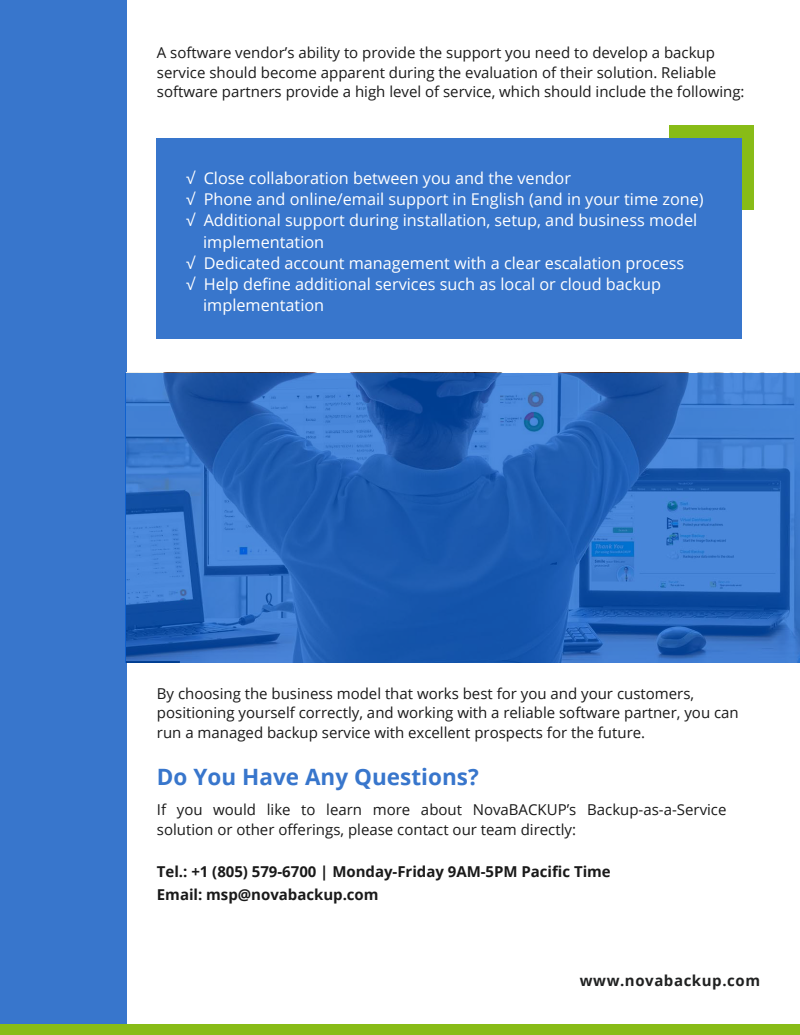
<style>
.page{position:relative;width:800px;height:1035px;background:#fff}
.page>*{position:absolute;margin:0;border:0;box-sizing:border-box;transform-origin:0 0}
.t1{font:700 22.5px "Open Sans";color:#3876cc}
.t2{font:16.25px "Open Sans";color:#fff}
.t3{font:15px/19.7px "Open Sans";color:#1a1a1a}
.t4{font:700 15px/22.5px "Open Sans";color:#1a1a1a}
.t5{font:700 15px "Open Sans";letter-spacing:.04em;color:#202121}
</style>
<div class="page">
<div style="left:0;top:0;width:126px;height:1035px;background:#3876cc"></div>
<div style="left:669px;top:125px;width:84px;height:84px;background:#88bc17"></div>
<div style="left:157px;top:138px;width:584px;height:201px;background:#3876cc"></div>
<svg style="left:126px;top:373px;width:674px;height:290px;background:#2a67bb"></svg>
<div style="left:0;top:1024px;width:800px;height:11px;background:#88bc17"></div>
<p class="t3" style="left:157px;top:42px;width:589px">A software vendor’s ability to provide the support you need to develop a backup service should become apparent during the evaluation of their solution. Reliable software partners provide a high level of service, which should include the following:</p>
<p class="t2" style="left:186px;top:167px;width:386px">√ Close collaboration between you and the vendor</p>
<p class="t2" style="left:186px;top:188px;width:519px">√ Phone and online/email support in English (and in your time zone)</p>
<p class="t2" style="left:186px;top:209px;width:512px">√ Additional support during installation, setup, and business model</p>
<p class="t2" style="left:203px;top:230px;width:122px">implementation</p>
<p class="t2" style="left:186px;top:251px;width:499px">√ Dedicated account management with a clear escalation process</p>
<p class="t2" style="left:186px;top:272px;width:476px">√ Help define additional services such as local or cloud backup</p>
<p class="t2" style="left:203px;top:293px;width:122px">implementation</p>
<p class="t3" style="left:157px;top:683px;width:583px">By choosing the business model that works best for you and your customers, positioning yourself correctly, and working with a reliable software partner, you can run a managed backup service with excellent prospects for the future.</p>
<h1 class="t1" style="left:157px;top:761px;width:323px">Do You Have Any Questions?</h1>
<p class="t3" style="left:157px;top:800px;width:571px">If you would like to learn more about NovaBACKUP’s Backup-as-a-Service solution or other offerings, please contact our team directly:</p>
<p class="t4" style="left:157px;top:860px;width:455px">Tel.: +1 (805) 579-6700 | Monday-Friday 9AM-5PM Pacific Time<br>Email: msp@novabackup.com</p>
<p class="t5" style="left:580px;top:970px;width:182px">www.novabackup.com</p>
</div>
